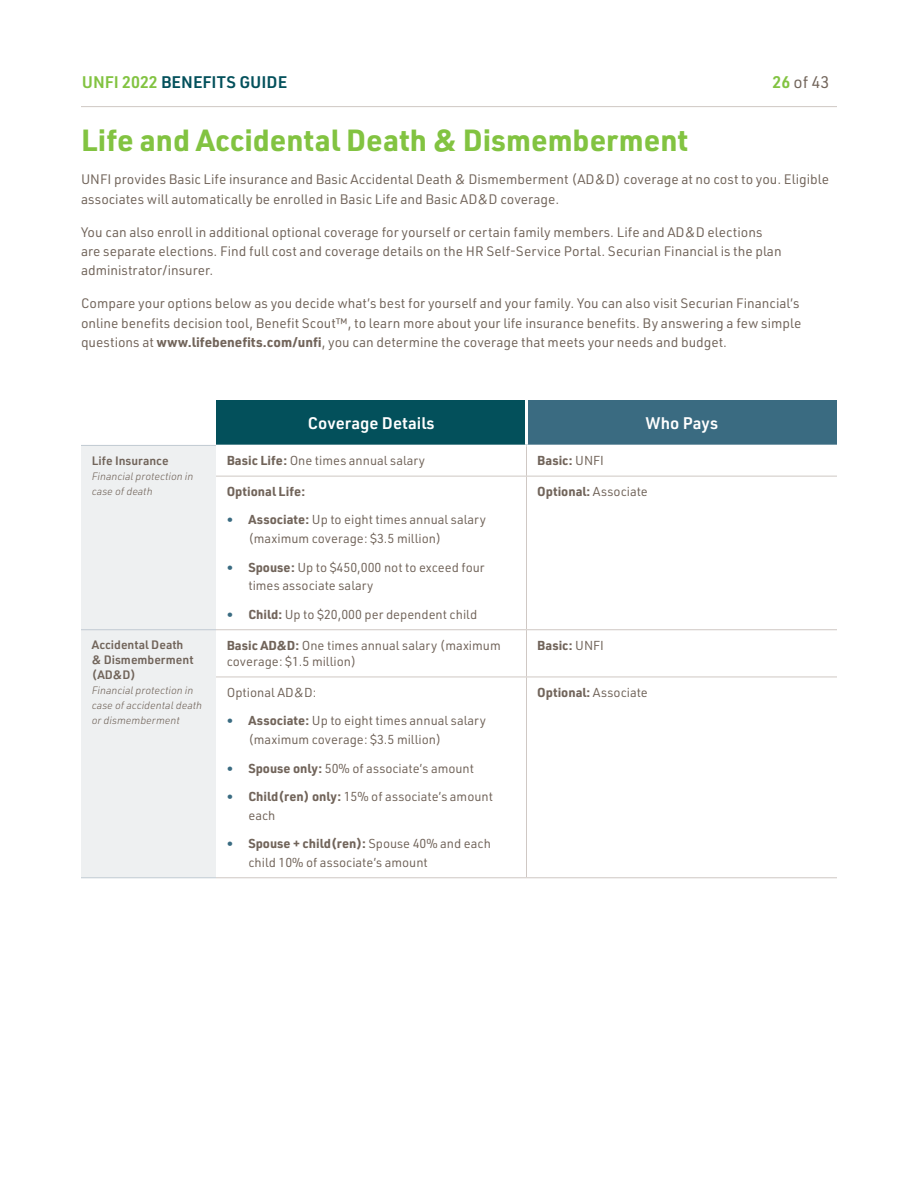
<style>
.page{position:relative;width:918px;height:1188px;background:#fff}
.page>*{position:absolute;margin:0;border:0;box-sizing:border-box;transform-origin:0 0}
.t1{font:700 30px "URWDIN";color:#82c341}
.t2{font:600 16.5px "URWDIN";color:#fff}
.t3{font:600 16.5px "URWDIN";color:#03505b}
.t4{font:16.5px "URWDIN";color:#71645a}
.t5{font:13.5px/19.5px "URWDIN";color:#71645a}
.t6{font:12.75px/18.8px "URWDIN";color:#71645a}
.t7{font:700 12.75px "URWDIN";color:#71645a}
.t8{font:600 12px/15px "URWDIN";color:#71645a}
.t9{font:italic 300 10.5px/15px "URWDIN";color:#71645a}
.s1{color:#82c341}
.s2{font-weight:600;color:#82c341}
.s3{font-weight:700}
.s4{font-weight:400}
.s5{font-weight:600;font-size:12px;color:#3a6b81}
</style>
<div class="page">
<div style="left:216px;top:400px;width:310px;height:45px;background:#03505b"></div>
<div style="left:526px;top:400px;width:311px;height:45px;background:#3a6b81"></div>
<div style="left:81px;top:446px;width:135px;height:431px;background:#eef0f1"></div>
<hr style="left:525px;top:400px;width:3px;height:45px;background:#fff">
<hr style="left:526px;top:446px;width:1px;height:30px;background:#cfc8c4">
<hr style="left:526px;top:477px;width:1px;height:152px;background:#cfc8c4">
<hr style="left:526px;top:630px;width:1px;height:47px;background:#cfc8c4">
<hr style="left:526px;top:677px;width:1px;height:200px;background:#cfc8c4">
<hr style="left:216px;top:476px;width:310px;height:1px;background:#cfc8c4">
<hr style="left:526px;top:476px;width:311px;height:1px;background:#cfc8c4">
<hr style="left:81px;top:445px;width:135px;height:1px;background:#c1cad2">
<hr style="left:81px;top:629px;width:135px;height:1px;background:#c1cad2">
<hr style="left:81px;top:877px;width:135px;height:1px;background:#c1cad2">
<hr style="left:216px;top:629px;width:310px;height:1px;background:#cfc8c4">
<hr style="left:526px;top:629px;width:311px;height:1px;background:#cfc8c4">
<hr style="left:216px;top:677px;width:310px;height:1px;background:#cfc8c4">
<hr style="left:526px;top:677px;width:311px;height:1px;background:#cfc8c4">
<hr style="left:216px;top:877px;width:310px;height:1px;background:#cfc8c4">
<hr style="left:526px;top:877px;width:311px;height:1px;background:#cfc8c4">
<hr style="left:81px;top:106px;width:756px;height:1px;background:#cfc8c4">
<p class="t3" style="left:82px;top:71px;width:207px"><span class="s1">UNFI 2022</span> BENEFITS GUIDE</p>
<p class="t4" style="left:773px;top:71px;width:58px"><span class="s2">26</span> of 43</p>
<h1 class="t1" style="left:81px;top:120px;width:609px">Life and Accidental Death &amp; Dismemberment</h1>
<p class="t5" style="left:81px;top:169px;width:750px">UNFI provides Basic Life insurance and Basic Accidental Death &amp; Dismemberment (AD&amp;D) coverage at no cost to you. Eligible associates will automatically be enrolled in Basic Life and Basic AD&amp;D coverage.</p>
<p class="t5" style="left:81px;top:222px;width:702px">You can also enroll in additional optional coverage for yourself or certain family members. Life and AD&amp;D elections are separate elections. Find full cost and coverage details on the HR Self-Service Portal. Securian Financial is the plan administrator/insurer.</p>
<p class="t5" style="left:81px;top:294px;width:722px">Compare your options below as you decide what’s best for yourself and your family. You can also visit Securian Financial’s online benefits decision tool, Benefit Scout™, to learn more about your life insurance benefits. By answering a few simple questions at <span class="s3">www.lifebenefits.com/unfi</span>, you can determine the coverage that meets your needs and budget.</p>
<p class="t8" style="left:92px;top:453px;width:78px">Life Insurance</p>
<p class="t9" style="left:92px;top:468px;width:103px">Financial protection in case of death</p>
<p class="t8" style="left:92px;top:637px;width:103px">Accidental Death &amp; Dismemberment (AD&amp;D)</p>
<p class="t9" style="left:92px;top:683px;width:112px">Financial protection in case of accidental death or dismemberment</p>
<p class="t2" style="left:308px;top:412px;width:128px">Coverage Details</p>
<p class="t2" style="left:645px;top:412px;width:74px">Who Pays</p>
<p class="t6" style="left:227px;top:451px;width:200px"><span class="s3">Basic Life:</span> One times annual salary</p>
<p class="t7" style="left:537px;top:452px;width:68px">Basic: <span class="s4">UNFI</span></p>
<p class="t7" style="left:227px;top:483px;width:80px">Optional Life:</p>
<p class="t6" style="left:248px;top:510px;width:239px;text-indent:-22px"><span class="s5">•</span> <span class="s3">Associate:</span> Up to eight times annual salary (maximum coverage: $3.5 million)</p>
<p class="t6" style="left:248px;top:557px;width:238px;text-indent:-22px"><span class="s5">•</span> <span class="s3">Spouse:</span> Up to $450,000 not to exceed four times associate salary</p>
<p class="t6" style="left:227px;top:605px;width:252px"><span class="s5">•</span> <span class="s3">Child:</span> Up to $20,000 per dependent child</p>
<p class="t7" style="left:537px;top:483px;width:112px">Optional: <span class="s4">Associate</span></p>
<p class="t6" style="left:227px;top:636px;width:275px;line-height:16.5px"><span class="s3">Basic AD&amp;D:</span> One times annual salary (maximum coverage: $1.5 million)</p>
<p class="t7" style="left:537px;top:636px;width:68px">Basic: <span class="s4">UNFI</span></p>
<p class="t6" style="left:227px;top:683px;width:91px">Optional AD&amp;D:</p>
<p class="t6" style="left:248px;top:711px;width:239px;text-indent:-22px"><span class="s5">•</span> <span class="s3">Associate:</span> Up to eight times annual salary (maximum coverage: $3.5 million)</p>
<p class="t6" style="left:227px;top:758px;width:249px"><span class="s5">•</span> <span class="s3">Spouse only:</span> 50% of associate’s amount</p>
<p class="t6" style="left:248px;top:787px;width:246px;text-indent:-22px"><span class="s5">•</span> <span class="s3">Child(ren) only:</span> 15% of associate’s amount each</p>
<p class="t6" style="left:248px;top:834px;width:244px;text-indent:-22px"><span class="s5">•</span> <span class="s3">Spouse + child(ren):</span> Spouse 40% and each child 10% of associate’s amount</p>
<p class="t7" style="left:537px;top:684px;width:112px">Optional: <span class="s4">Associate</span></p>
</div>
